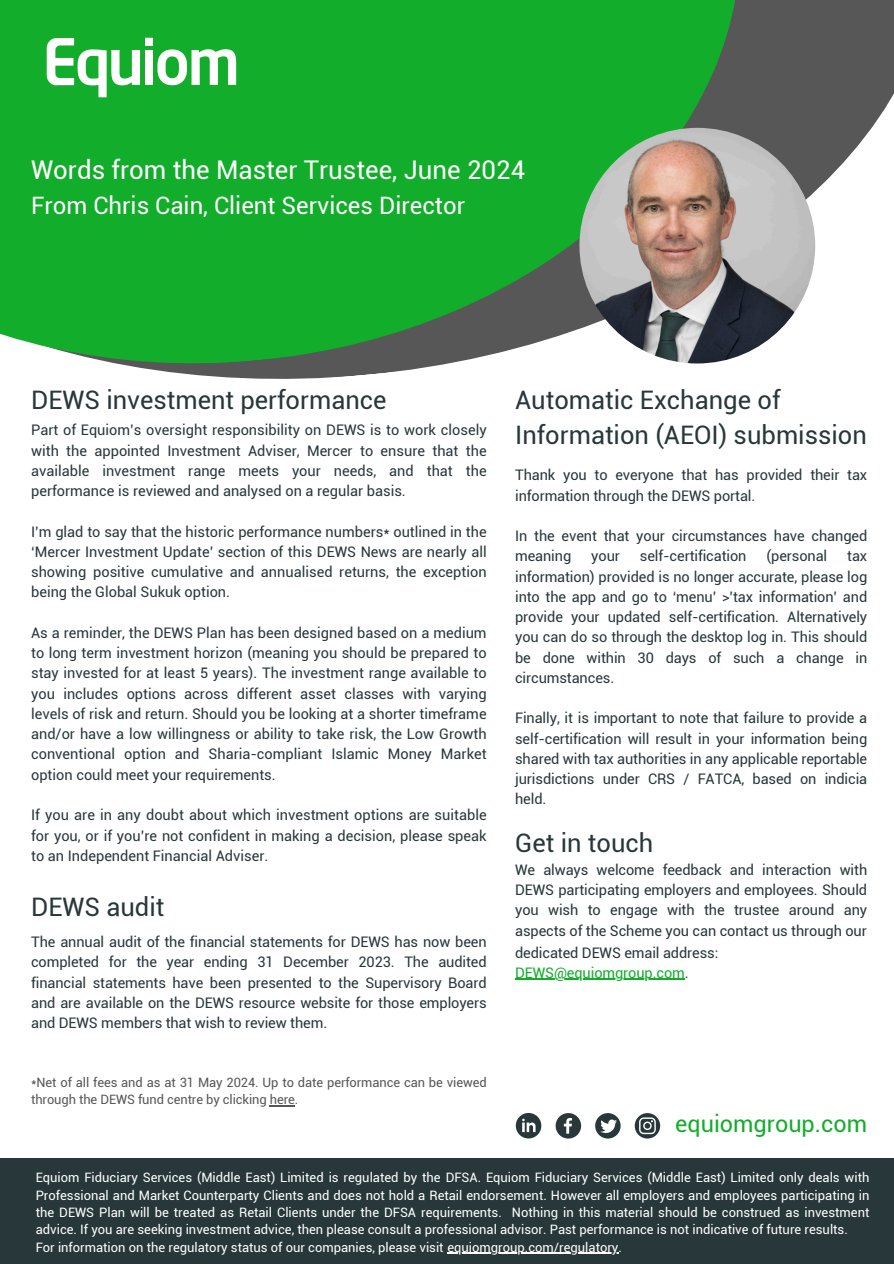
<style>
.page{position:relative;width:894px;height:1264px;background:#fff}
.page>*{position:absolute;margin:0;border:0;box-sizing:border-box;transform-origin:0 0}
.t1{font:25.8px "Roboto";color:#fff}
.t2{font:25.5px/34.8px "Roboto";color:#28373a}
.t3{font:24px "Roboto";color:#fff}
.t4{font:23.4px "Roboto";color:#12ad2a}
.t5{font:14.55px/20.2px "Roboto";letter-spacing:-.005em;color:#28373a;text-align:justify}
.t6{font:14.55px "Roboto";letter-spacing:-.005em;color:#12ad2a}
.t7{font:12.9px/17.2px "Roboto";color:#fff;text-align:justify}
.t8{font:12.9px/17.2px "Roboto";letter-spacing:-.005em;color:#575757}
.s1{color:#28373a}
</style>
<div class="page">
<svg style="left:759px;top:0;width:134px;height:346px;fill:#575757"></svg>
<svg style="left:0;top:0;width:759px;height:379px;background:#27a93b"></svg>
<img style="left:579px;top:128px;width:236px;height:235px;border-radius:50%">
<img style="left:31px;top:27px;width:222px;height:74px">
<svg style="left:515px;top:1113px;width:26px;height:25px"></svg>
<div style="left:0;top:1158px;width:893px;height:105px;background:#28373a"></div>
<svg style="left:634px;top:1113px;width:26px;height:25px"></svg>
<svg style="left:595px;top:1113px;width:25px;height:25px"></svg>
<svg style="left:555px;top:1113px;width:26px;height:25px"></svg>
<hr style="left:447px;top:1252px;width:171px;height:1px;background:#fff">
<svg style="left:270px;top:1105px;width:25px;height:1px"></svg>
<hr style="left:515px;top:978px;width:169px;height:2px;background:#12ad2a">
<p class="t1" style="left:31px;top:155px;width:495px">Words from the Master Trustee, June 2024</p>
<p class="t3" style="left:31px;top:192px;width:435px">From Chris Cain, Client Services Director</p>
<h2 class="t2" style="left:31px;top:383px;width:357px">DEWS investment performance</h2>
<h2 class="t2" style="left:515px;top:383px;width:353px">Automatic Exchange of<br>Information (AEOI) submission</h2>
<p class="t5" style="left:515px;top:465px;width:353px">Thank you to everyone that has provided their tax information through the DEWS portal.</p>
<p class="t5" style="left:515px;top:526px;width:353px">In the event that your circumstances have changed meaning</p>
<h2 class="t5" style="left:31px;top:420px;width:457px">Part of Equiom’s oversight responsibility on DEWS is to work closely with the appointed Investment Adviser, Mercer to ensure that the available investment range meets your needs, and that the performance is reviewed and analysed on a regular basis.</h2>
<h2 class="t5" style="left:31px;top:521px;width:457px">I’m glad to say that the historic performance numbers* outlined in the ‘Mercer Investment Update’ section of this DEWS News are nearly all showing positive cumulative and annualised returns, the exception being the Global Sukuk option.</h2>
<h2 class="t5" style="left:31px;top:623px;width:457px">As a reminder, the DEWS Plan has been designed based on a medium to long term investment horizon (meaning you should be prepared to stay invested for at least 5 years). The investment range available to you includes options across different asset classes with varying levels of risk and return. Should you be looking at a shorter timeframe and/or have a low willingness or ability to take risk, the Low Growth conventional option and Sharia-compliant Islamic Money Market option could meet your requirements.</h2>
<h1 class="t5" style="left:31px;top:805px;width:457px">If you are in any doubt about which investment options are suitable for you, or if you’re not confident in making a decision, please speak to an Independent Financial Adviser.</h1>
<p class="t5" style="left:591px;top:546px;width:30px">your</p>
<p class="t5" style="left:639px;top:546px;width:108px">self-certification</p>
<p class="t5" style="left:766px;top:546px;width:62px">(personal</p>
<p class="t5" style="left:515px;top:546px;width:353px;text-indent:332px">tax information) provided is no longer accurate, please log into the app and go to ‘menu’ &gt;’tax information’ and provide your updated self-certification. Alternatively you can do so through the desktop log in. This should be done within 30 days of such a change in circumstances.</p>
<p class="t5" style="left:515px;top:708px;width:353px">Finally, it is important to note that failure to provide a self-certification will result in your information being shared with tax authorities in any applicable reportable jurisdictions under CRS / FATCA, based on indicia held.</p>
<h1 class="t2" style="left:515px;top:825px;width:140px">Get in touch</h1>
<h2 class="t5" style="left:515px;top:859px;width:353px">We always welcome feedback and interaction with DEWS participating employers and employees. Should you wish to engage with the trustee around any aspects of the Scheme you can contact us through our</h2>
<h1 class="t2" style="left:31px;top:889px;width:135px">DEWS audit</h1>
<h1 class="t5" style="left:31px;top:932px;width:457px">The annual audit of the financial statements for DEWS has now been completed for the year ending 31 December 2023. The audited financial statements have been presented to the Supervisory Board and are available on the DEWS resource website for those employers and DEWS members that wish to review them.</h1>
<p class="t5" style="left:515px;top:942px;width:205px">dedicated DEWS email address:</p>
<h1 class="t6" style="left:515px;top:964px;width:175px">DEWS@equiomgroup.com<span class="s1">.</span></h1>
<p class="t8" style="left:31px;top:1074px;width:457px">*Net of all fees and as at 31 May 2024. Up to date performance can be viewed through the DEWS fund centre by clicking here.</p>
<h2 class="t4" style="left:675px;top:1110px;width:193px">equiomgroup.com</h2>
<h2 class="t7" style="left:36px;top:1169px;width:835px">Equiom Fiduciary Services (Middle East) Limited is regulated by the DFSA. Equiom Fiduciary Services (Middle East) Limited only deals with Professional and Market Counterparty Clients and does not hold a Retail endorsement. However all employers and employees participating in the DEWS Plan will be treated as Retail Clients under the DFSA requirements. Nothing in this material should be construed as investment advice. If you are seeking investment advice, then please consult a professional advisor. Past performance is not indicative of future results.</h2>
<h2 class="t7" style="left:36px;top:1238px;width:587px">For information on the regulatory status of our companies, please visit equiomgroup.com/regulatory.</h2>
</div>
